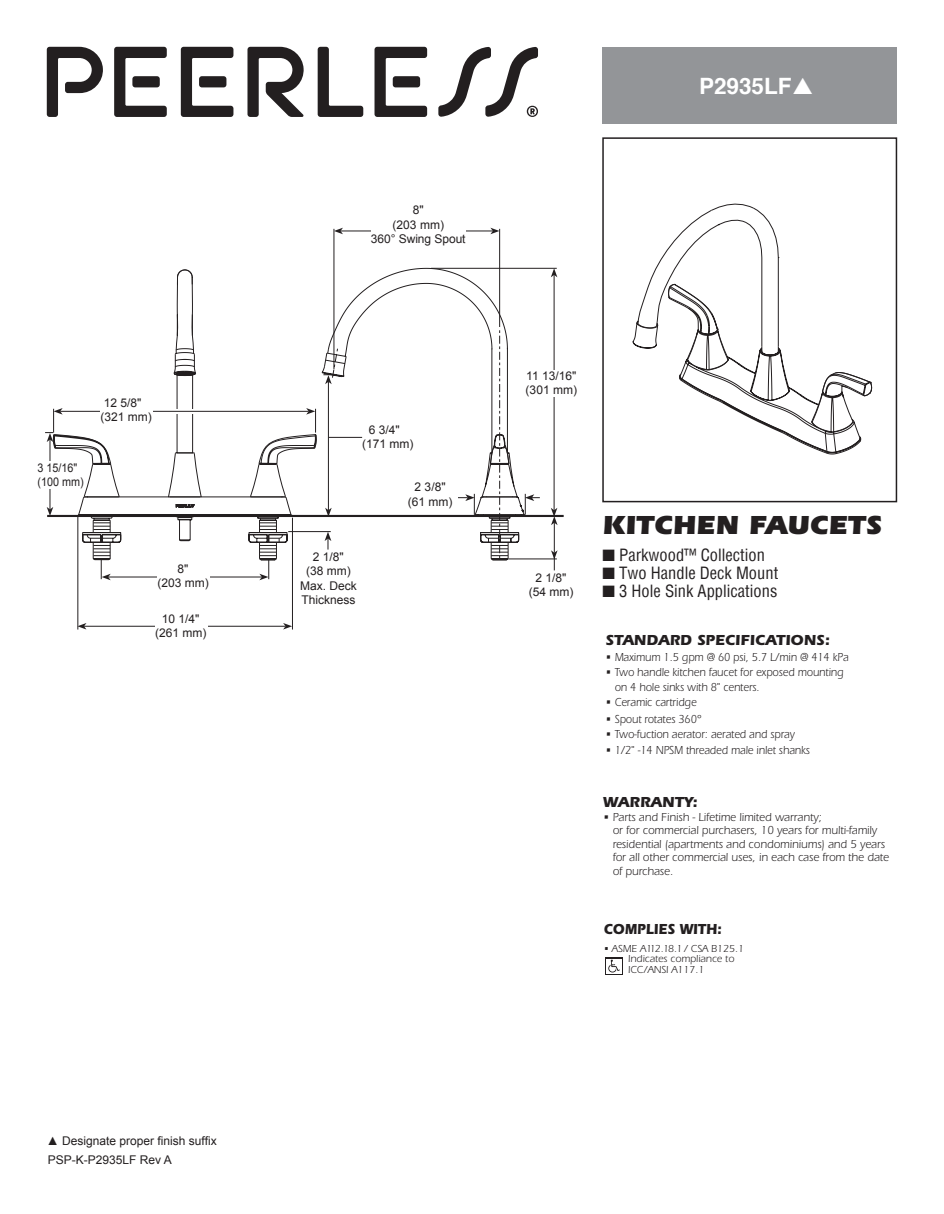
<style>
.page{position:relative;width:944px;height:1214px;background:#fff}
.page>*{position:absolute;margin:0;border:0;box-sizing:border-box;transform-origin:0 0}
.t1{font:900 27px "Itc Eras";color:#231f20}
.t2{font:700 22.5px "Helvetica";color:#fff}
.t3{font:condensed 16.5px "Helvetica";color:#231f20}
.t4{font:700 15px "Itc Eras";color:#231f20}
.t5{font:700 15px "Itc Eras";color:#231f20;scale:.9 1}
.t6{font:12px/15.3px "Itc Eras";color:#231f20;scale:.9 1}
.t7{font:12px/13.5px "Itc Eras";color:#231f20;scale:.95 1}
.t8{font:12px/14.4px "Arial";color:#231f20;text-align:center}
.t9{font:12px/14.4px "Arial";color:#231f20;scale:.9 1}
.t10{font:10.5px/10.5px "Itc Eras";color:#231f20;scale:.9 1}
</style>
<div class="page">
<svg style="left:508px;top:452px;width:16px;height:104px"></svg>
<div style="left:602px;top:137px;width:295px;height:365px;border:2px solid #231f20"></div>
<div style="left:602px;top:48px;width:294px;height:76px;background:#939598"></div>
<svg style="left:605px;top:957px;width:18px;height:17px"></svg>
<svg style="left:606px;top:958px;width:15px;height:15px"></svg>
<svg style="left:610px;top:959px;width:10px;height:12px"></svg>
<hr style="left:47px;top:515px;width:516px;height:2px;background:#231f20">
<hr style="left:84px;top:626px;width:201px;height:1px;background:#231f20">
<svg style="left:78px;top:623px;width:8px;height:6px"></svg>
<svg style="left:283px;top:623px;width:9px;height:6px"></svg>
<div style="left:155px;top:612px;width:53px;height:27px;background:#fff"></div>
<hr style="left:77px;top:516px;width:1px;height:113px;background:#231f20">
<hr style="left:292px;top:517px;width:1px;height:112px;background:#231f20">
<hr style="left:508px;top:558px;width:49px;height:1px;background:#231f20">
<hr style="left:554px;top:523px;width:1px;height:30px;background:#231f20">
<svg style="left:551px;top:550px;width:6px;height:20px"></svg>
<svg style="left:650px;top:204px;width:130px;height:77px"></svg>
<svg style="left:632px;top:281px;width:240px;height:173px"></svg>
<svg style="left:47px;top:47px;width:56px;height:70px"></svg>
<svg style="left:114px;top:47px;width:53px;height:70px"></svg>
<div style="left:132px;top:76px;width:28px;height:11px;background:#231f20;border-radius:3px"></div>
<svg style="left:181px;top:47px;width:52px;height:70px"></svg>
<div style="left:199px;top:76px;width:27px;height:11px;background:#231f20;border-radius:3px"></div>
<svg style="left:374px;top:47px;width:53px;height:70px"></svg>
<div style="left:393px;top:76px;width:27px;height:11px;background:#231f20;border-radius:3px"></div>
<svg style="left:318px;top:47px;width:45px;height:70px"></svg>
<svg style="left:247px;top:47px;width:57px;height:70px"></svg>
<svg style="left:438px;top:47px;width:100px;height:70px"></svg>
<hr style="left:431px;top:268px;width:125px;height:1px;background:#231f20">
<hr style="left:554px;top:275px;width:1px;height:235px;background:#231f20">
<svg style="left:551px;top:268px;width:6px;height:9px"></svg>
<svg style="left:551px;top:508px;width:6px;height:17px"></svg>
<hr style="left:333px;top:229px;width:1px;height:140px;background:#231f20">
<hr style="left:499px;top:229px;width:1px;height:98px;background:#231f20">
<hr style="left:340px;top:231px;width:153px;height:1px;background:#231f20">
<svg style="left:334px;top:228px;width:9px;height:6px"></svg>
<svg style="left:490px;top:228px;width:9px;height:6px"></svg>
<div style="left:371px;top:204px;width:94px;height:41px;background:#fff"></div>
<div style="left:525px;top:369px;width:52px;height:27px;background:#fff"></div>
<svg style="left:525px;top:494px;width:15px;height:20px"></svg>
<svg style="left:45px;top:268px;width:463px;height:312px"></svg>
<p class="t8" style="left:371px;top:203px;width:96px">8"<br>(203 mm)<br>360° Swing Spout</p>
<h2 class="t2" style="left:699px;top:68px;width:94px">P2935LF</h2>
<p class="t9" style="left:37px;top:460px;width:53px">3 15/16" (100 mm)</p>
<p class="t8" style="left:100px;top:395px;width:53px;text-align:left">12 5/8" (321 mm)</p>
<p class="t8" style="left:362px;top:422px;width:53px">6 3/4" (171 mm)</p>
<p class="t8" style="left:408px;top:480px;width:46px">2 3/8" (61 mm)</p>
<p class="t8" style="left:525px;top:369px;width:53px;text-align:left">11 13/16" (301 mm)</p>
<p class="t8" style="left:300px;top:549px;width:58px">2 1/8"<br>(38 mm)<br>Max. Deck<br>Thickness</p>
<p class="t8" style="left:157px;top:561px;width:53px">8"<br>(203 mm)</p>
<p class="t8" style="left:529px;top:570px;width:46px">2 1/8" (54 mm)</p>
<p class="t8" style="left:155px;top:611px;width:53px">10 1/4" (261 mm)</p>
<h1 class="t1" style="left:602px;top:510px;width:281px">KITCHEN FAUCETS</h1>
<h3 class="t3" style="left:602px;top:544px;width:164px">■ Parkwood™ Collection</h3>
<h3 class="t3" style="left:602px;top:562px;width:177px">■ Two Handle Deck Mount</h3>
<h3 class="t3" style="left:602px;top:580px;width:176px">■ 3 Hole Sink Applications</h3>
<p class="t4" style="left:605px;top:631px;width:226px">STANDARD SPECIFICATIONS:</p>
<p class="t6" style="left:605px;top:649px;width:271px">• Maximum 1.5 gpm @ 60 psi, 5.7 L/min @ 414 kPa</p>
<p class="t6" style="left:614px;top:664px;width:256px;text-indent:-9px">• Two handle kitchen faucet for exposed mounting on 4 hole sinks with 8" centers.</p>
<p class="t6" style="left:605px;top:695px;width:103px">• Ceramic cartridge</p>
<p class="t6" style="left:605px;top:711px;width:109px">• Spout rotates 360°</p>
<p class="t6" style="left:605px;top:727px;width:212px">• Two-fuction aerator: aerated and spray</p>
<p class="t6" style="left:605px;top:742px;width:229px">• 1/2" -14 NPSM threaded male inlet shanks</p>
<p class="t4" style="left:603px;top:793px;width:96px">WARRANTY:</p>
<p class="t7" style="left:612px;top:810px;width:292px;text-indent:-10px">• Parts and Finish - Lifetime limited warranty;<br>or for commercial purchasers, 10 years for multi-family residential (apartments and condominiums) and 5 years for all other commercial uses, in each case from the date of purchase.</p>
<p class="t5" style="left:604px;top:920px;width:132px">COMPLIES WITH:</p>
<p class="t10" style="left:628px;top:943px;width:130px;text-indent:-24px">• ASME A112.18.1 / CSA B125.1<br>Indicates compliance to<br>ICC/ANSI A117.1</p>
<p class="t8" style="left:47px;top:1133px;width:171px">▲ Designate proper finish suffix</p>
<p class="t8" style="left:48px;top:1153px;width:126px">PSP-K-P2935LF Rev A</p>
</div>
